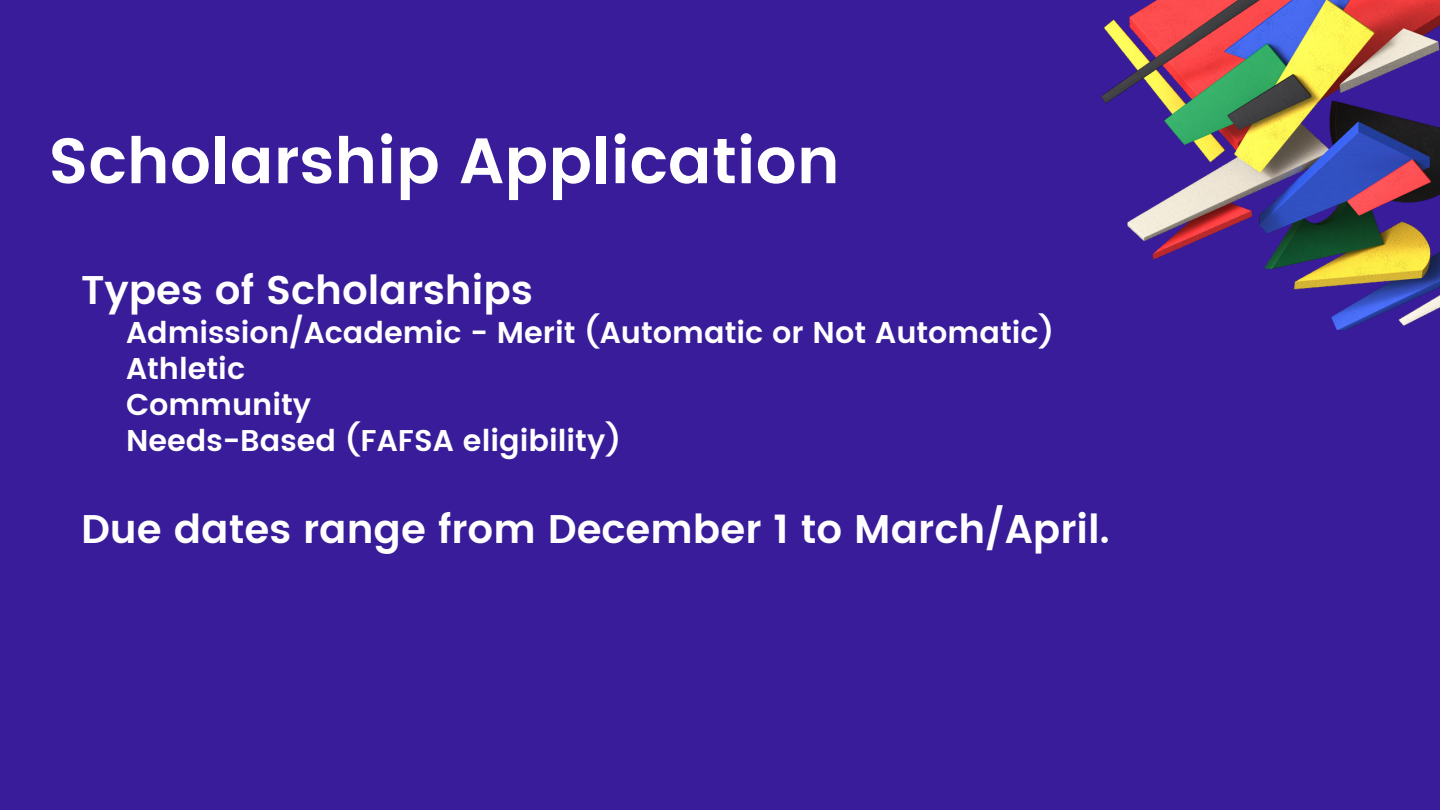
<style>
.page{position:relative;width:1440px;height:810px;background:#391c99}
.page>*{position:absolute;margin:0;border:0;box-sizing:border-box;transform-origin:0 0}
.t1{font:600 64px "Poppins";color:#fff}
.t2{font:600 40px "Poppins";color:#fff}
.t3{font:600 30px "Poppins";color:#fff}
</style>
<div class="page">
<img style="left:1102px;top:0;width:338px;height:329px">
<p class="t1" style="left:48px;top:124px;width:793px">Scholarship Application</p>
<p class="t2" style="left:81px;top:266px;width:453px">Types of Scholarships</p>
<p class="t3" style="left:126px;top:315px;width:929px">Admission/Academic - Merit (Automatic or Not Automatic)</p>
<p class="t3" style="left:126px;top:351px;width:121px">Athletic</p>
<p class="t3" style="left:126px;top:387px;width:187px">Community</p>
<p class="t3" style="left:126px;top:423px;width:496px">Needs-Based (FAFSA eligibility)</p>
<p class="t2" style="left:81px;top:506px;width:1030px">Due dates range from December 1 to March/April.</p>
</div>
